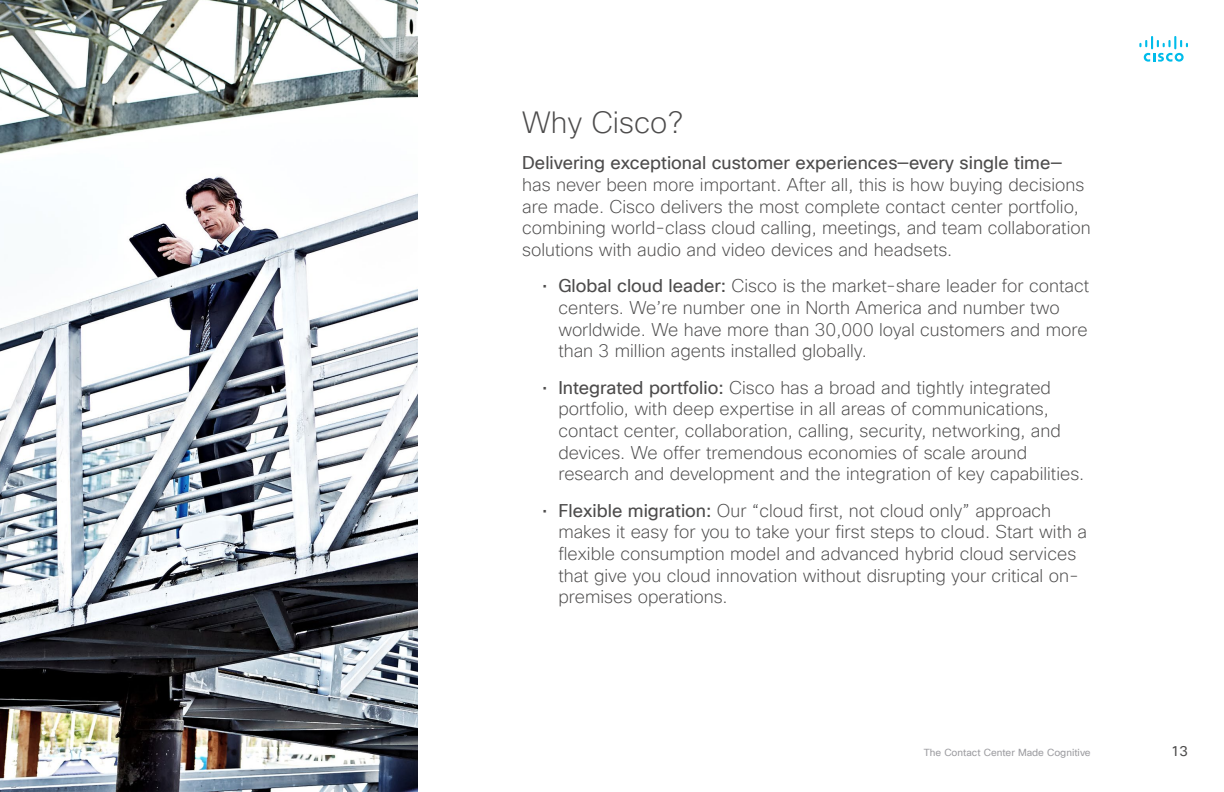
<style>
.page{position:relative;width:1224px;height:792px;background:#fff}
.page>*{position:absolute;margin:0;border:0;box-sizing:border-box;transform-origin:0 0}
.t1{font:200 30px "Cisco Sans TT";color:#4d4c4c}
.t2{font:200 18px/21.6px "Cisco Sans TT";color:#4d4c4c}
.t3{font:18px "Cisco Sans TT";color:#4d4c4c}
.t4{font:14px "Cisco Sans TT";color:#4d4c4c}
.t5{font:10px "Cisco Sans TT";color:#9e9ea2}
.s1{font-weight:400}
</style>
<div class="page">
<svg style="left:1139px;top:36px;width:49px;height:26px"></svg>
<img style="left:0;top:0;width:418px;height:792px">
<h1 class="t1" style="left:522px;top:103px;width:162px">Why Cisco?</h1>
<p class="t3" style="left:522px;top:151px;width:542px">Delivering exceptional customer experiences—every single time—</p>
<p class="t2" style="left:522px;top:175px;width:570px">has never been more important. After all, this is how buying decisions are made. Cisco delivers the most complete contact center portfolio, combining world-class cloud calling, meetings, and team collaboration solutions with audio and video devices and headsets.</p>
<p class="t2" style="left:558px;top:276px;width:532px;text-indent:-16px">• <span class="s1">Global cloud leader:</span> Cisco is the market-share leader for contact centers. We’re number one in North America and number two worldwide. We have more than 30,000 loyal customers and more than 3 million agents installed globally.</p>
<p class="t2" style="left:558px;top:377px;width:527px;text-indent:-16px">• <span class="s1">Integrated portfolio:</span> Cisco has a broad and tightly integrated portfolio, with deep expertise in all areas of communications, contact center, collaboration, calling, security, networking, and devices. We offer tremendous economies of scale around research and development and the integration of key capabilities.</p>
<p class="t2" style="left:558px;top:500px;width:530px;text-indent:-16px">• <span class="s1">Flexible migration:</span> Our “cloud first, not cloud only” approach makes it easy for you to take your first steps to cloud. Start with a flexible consumption model and advanced hybrid cloud services that give you cloud innovation without disrupting your critical on&shy;premises operations.</p>
<p class="t5" style="left:924px;top:746px;width:168px">The Contact Center Made Cognitive</p>
<p class="t4" style="left:1171px;top:742px;width:18px">13</p>
</div>
